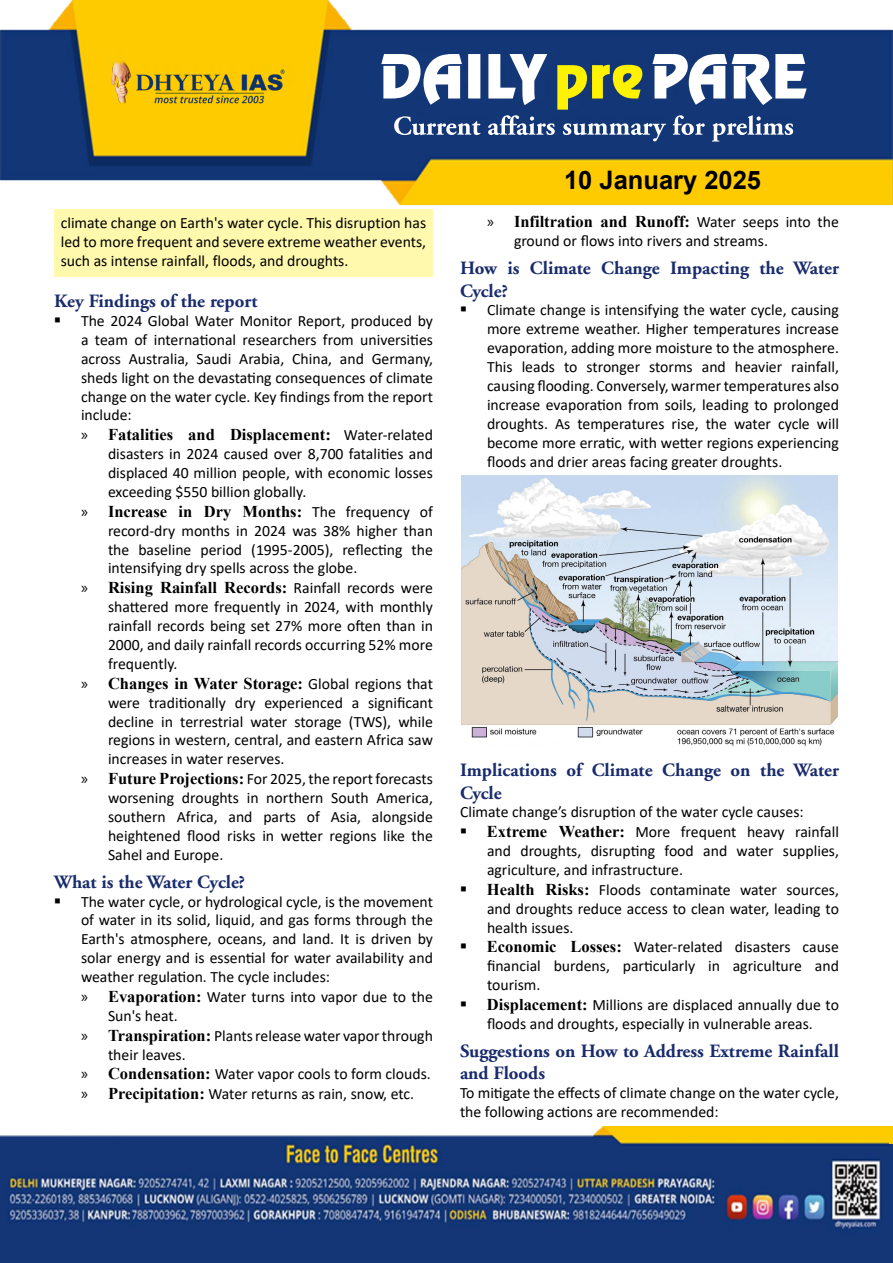
<style>
.page{position:relative;width:893px;height:1263px;background:#fff}
.page>*{position:absolute;margin:0;border:0;box-sizing:border-box;transform-origin:0 0}
.t1{font:700 25.5px "Arial";color:#000}
.t2{font:700 18.75px/22.5px "Adobe Garamond";color:#192b6c}
.t3{font:700 16.5px "Times New Roman";color:#000}
.t4{font:15.75px/18.9px "Calibri";color:#000;text-align:justify}
.s1{font-family:"Myriad Pro";font-weight:400}
.s2{font-family:"Calibri";font-weight:400;font-size:15.75px}
.s3{font-family:"Myriad Pro";font-size:16.5px}
.s4{font-family:"Times New Roman";font-weight:700;font-size:16.5px}
</style>
<div class="page">
<img style="left:0;top:0;width:893px;height:205px">
<img style="left:102px;top:50px;width:195px;height:75px">
<svg style="left:381px;top:54px;width:426px;height:88px"></svg>
<img style="left:0;top:1126px;width:890px;height:137px">
<svg style="left:890px;top:1144px;width:3px;height:119px"></svg>
<hr style="left:889px;top:1126px;width:4px;height:18px;background:#fbcc00">
<div style="left:54px;top:209px;width:379px;height:67px;background:#fff9ae"></div>
<img style="left:462px;top:476px;width:375px;height:270px">
<p class="t4" style="left:61px;top:213px;width:367px">climate change on Earth's water cycle. This disruption has led to more frequent and severe extreme weather events, such as intense rainfall, floods, and droughts.</p>
<p class="t2" style="left:54px;top:290px;width:205px">Key Findings of the report</p>
<p class="t4" style="left:81px;top:311px;width:353px">The 2024 Global Water Monitor Report, produced by a team of international researchers from universities across Australia, Saudi Arabia, China, and Germany, sheds light on the devastating consequences of climate change on the water cycle. Key findings from the report include:</p>
<p class="t3" style="left:81px;top:423px;width:353px"><span class="s1">»</span> Fatalities and Displacement: <span class="s2">Water-related</span></p>
<p class="t4" style="left:108px;top:444px;width:326px">disasters in 2024 caused over 8,700 fatalities and displaced 40 million people, with economic losses exceeding $550 billion globally.</p>
<p class="t3" style="left:81px;top:500px;width:353px"><span class="s1">»</span> Increase in Dry Months: <span class="s2">The frequency of</span></p>
<p class="t4" style="left:108px;top:521px;width:326px">record-dry months in 2024 was 38% higher than the baseline period (1995-2005), reflecting the intensifying dry spells across the globe.</p>
<p class="t3" style="left:81px;top:576px;width:353px"><span class="s1">»</span> Rising Rainfall Records: <span class="s2">Rainfall records were</span></p>
<p class="t4" style="left:108px;top:597px;width:326px">shattered more frequently in 2024, with monthly rainfall records being set 27% more often than in 2000, and daily rainfall records occurring 52% more frequently.</p>
<p class="t3" style="left:81px;top:672px;width:353px"><span class="s1">»</span> Changes in Water Storage: <span class="s2">Global regions that</span></p>
<p class="t4" style="left:108px;top:692px;width:326px">were traditionally dry experienced a significant</p>
<p class="t4" style="left:108px;top:711px;width:326px">decline in terrestrial water storage (TWS), while</p>
<p class="t4" style="left:108px;top:730px;width:326px">regions in western, central, and eastern Africa saw</p>
<p class="t4" style="left:108px;top:749px;width:178px">increases in water reserves.</p>
<p class="t4" style="left:81px;top:769px;width:353px"><span class="s3">»</span> <span class="s4">Future Projections:</span> For 2025, the report forecasts</p>
<p class="t4" style="left:108px;top:788px;width:326px">worsening droughts in northern South America,</p>
<p class="t4" style="left:108px;top:807px;width:326px">southern Africa, and parts of Asia, alongside</p>
<p class="t4" style="left:108px;top:826px;width:326px">heightened flood risks in wetter regions like the</p>
<p class="t4" style="left:108px;top:845px;width:117px">Sahel and Europe.</p>
<p class="t2" style="left:54px;top:871px;width:193px">What is the Water Cycle?</p>
<p class="t4" style="left:81px;top:891px;width:353px">The water cycle, or hydrological cycle, is the movement</p>
<p class="t4" style="left:81px;top:910px;width:353px">of water in its solid, liquid, and gas forms through the</p>
<p class="t4" style="left:81px;top:929px;width:353px">Earth's atmosphere, oceans, and land. It is driven by</p>
<p class="t4" style="left:81px;top:948px;width:353px">solar energy and is essential for water availability and</p>
<p class="t4" style="left:81px;top:967px;width:251px">weather regulation. The cycle includes:</p>
<p class="t4" style="left:81px;top:987px;width:353px"><span class="s3">»</span> <span class="s4">Evaporation:</span> Water turns into vapor due to the</p>
<p class="t4" style="left:108px;top:1006px;width:71px">Sun's heat.</p>
<p class="t4" style="left:81px;top:1025px;width:353px"><span class="s3">»</span> <span class="s4">Transpiration:</span> Plants release water vapor through</p>
<p class="t4" style="left:108px;top:1044px;width:79px">their leaves.</p>
<p class="t4" style="left:81px;top:1064px;width:351px"><span class="s3">»</span> <span class="s4">Condensation:</span> Water vapor cools to form clouds.</p>
<p class="t4" style="left:81px;top:1084px;width:335px"><span class="s3">»</span> <span class="s4">Precipitation:</span> Water returns as rain, snow, etc.</p>
<h1 class="t1" style="left:564px;top:162px;width:199px">10 January 2025</h1>
<p class="t3" style="left:487px;top:210px;width:353px"><span class="s1">»</span> Infiltration and Runoff: <span class="s2">Water seeps into the</span></p>
<p class="t4" style="left:514px;top:231px;width:255px">ground or flows into rivers and streams.</p>
<p class="t2" style="left:460px;top:257px;width:380px">How is Climate Change Impacting the Water<br>Cycle?</p>
<p class="t4" style="left:487px;top:300px;width:353px">Climate change is intensifying the water cycle, causing more extreme weather. Higher temperatures increase evaporation, adding more moisture to the atmosphere.<br>This leads to stronger storms and heavier rainfall, causing flooding. Conversely, warmer temperatures also increase evaporation from soils, leading to prolonged droughts. As temperatures rise, the water cycle will become more erratic, with wetter regions experiencing floods and drier areas facing greater droughts.</p>
<p class="t2" style="left:460px;top:759px;width:380px">Implications of Climate Change on the Water<br>Cycle</p>
<p class="t4" style="left:487px;top:802px;width:353px;text-align:left;text-indent:-27px">Climate change’s disruption of the water cycle causes:<br><span class="s4">Extreme Weather:</span> More frequent heavy rainfall and droughts, disrupting food and water supplies, agriculture, and infrastructure.<br><span class="s4">Health Risks:</span> Floods contaminate water sources, and droughts reduce access to clean water, leading to health issues.<br><span class="s4">Economic Losses:</span> Water-related disasters cause financial burdens, particularly in agriculture and tourism.<br><span class="s4">Displacement:</span> Millions are displaced annually due to floods and droughts, especially in vulnerable areas.</p>
<p class="t2" style="left:460px;top:1040px;width:380px">Suggestions on How to Address Extreme Rainfall and Floods</p>
<p class="t4" style="left:460px;top:1083px;width:380px">To mitigate the effects of climate change on the water cycle, the following actions are recommended:</p>
</div>
